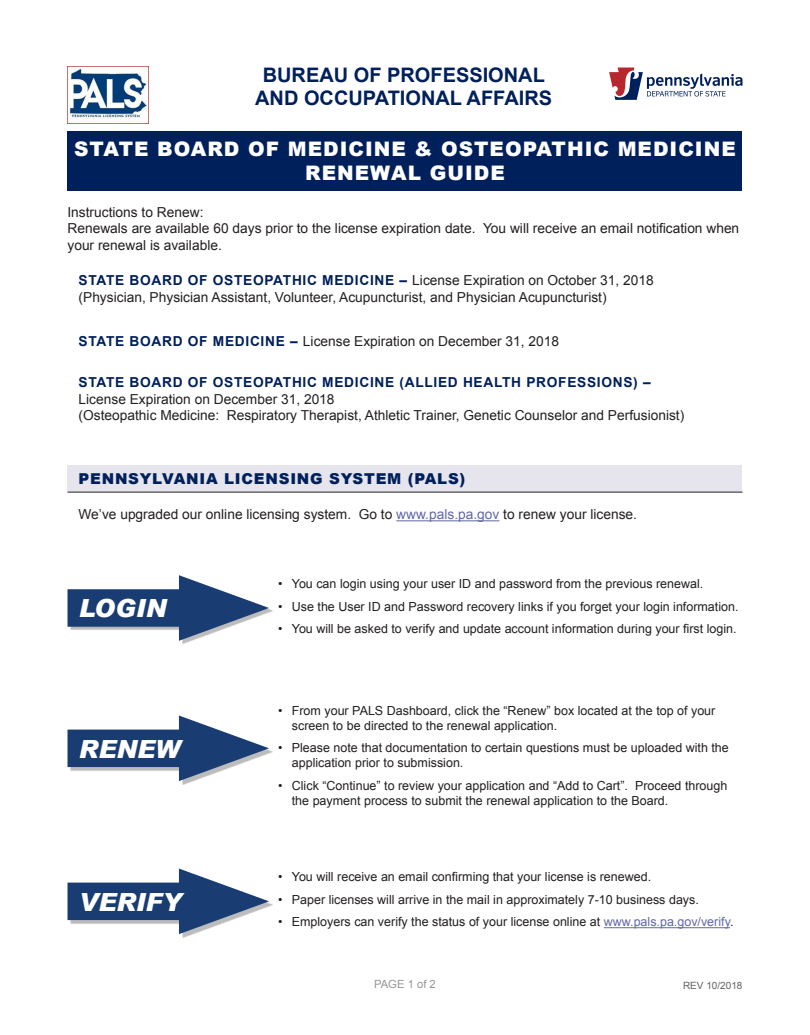
<style>
.page{position:relative;width:810px;height:1035px;background:#fff}
.page>*{position:absolute;margin:0;border:0;box-sizing:border-box;transform-origin:0 0}
.t1{font:italic 900 25px "Arial";color:#fff}
.t2{font:900 20px "Arial";letter-spacing:.05em;color:#fff}
.t3{font:700 20px "Arial";color:#00205b}
.t4{font:900 15px "Arial";letter-spacing:.05em;color:#00205b}
.t5{font:13.75px/16.5px "Arial";color:#231f20}
.t6{font:700 13.75px "Arial";letter-spacing:.05em;color:#00205b}
.t7{font:12.5px "Arial";color:#231f20}
.t8{font:11.25px "Arial";color:#939598}
.t9{font:10px "Arial";color:#636366}
.s1{font-weight:700;color:#00205b}
.s2{color:#6168a7}
</style>
<div class="page">
<div style="left:68px;top:131px;width:674px;height:60px;background:#00205b"></div>
<div style="left:68px;top:465px;width:674px;height:27px;background:#e6e5ee"></div>
<hr style="left:68px;top:492px;width:674px;height:1px;background:#231f20">
<hr style="left:396px;top:520px;width:103px;height:1px;background:#6168a7">
<div style="left:70px;top:578px;width:203px;height:67px;background:#231f20;opacity:.3"></div>
<div style="left:68px;top:589px;width:141px;height:38px;background:#193d73"></div>
<svg style="left:179px;top:575px;width:90px;height:66px"></svg>
<div style="left:70px;top:718px;width:203px;height:67px;background:#231f20;opacity:.3"></div>
<div style="left:68px;top:730px;width:141px;height:37px;background:#193d73"></div>
<svg style="left:179px;top:716px;width:90px;height:65px"></svg>
<div style="left:70px;top:871px;width:203px;height:67px;background:#231f20;opacity:.3"></div>
<div style="left:68px;top:883px;width:141px;height:37px;background:#193d73"></div>
<svg style="left:179px;top:869px;width:90px;height:65px"></svg>
<hr style="left:604px;top:927px;width:126px;height:1px;background:#6168a7">
<svg style="left:609px;top:68px;width:133px;height:32px"></svg>
<img style="left:68px;top:66px;width:80px;height:58px">
<p class="t3" style="left:263px;top:62px;width:284px">BUREAU OF PROFESSIONAL</p>
<p class="t3" style="left:255px;top:84px;width:299px">AND OCCUPATIONAL AFFAIRS</p>
<p class="t2" style="left:74px;top:134px;width:663px">STATE BOARD OF MEDICINE &amp; OSTEOPATHIC MEDICINE</p>
<p class="t2" style="left:305px;top:158px;width:201px">RENEWAL GUIDE</p>
<p class="t5" style="left:68px;top:204px;width:138px">Instructions to Renew:</p>
<p class="t5" style="left:68px;top:221px;width:673px">Renewals are available 60 days prior to the license expiration date. You will receive an email notification when your renewal is available.</p>
<p class="t5" style="left:79px;top:272px;width:577px"><span class="s1">STATE BOARD OF OSTEOPATHIC MEDICINE –</span> License Expiration on October 31, 2018</p>
<p class="t5" style="left:79px;top:289px;width:530px">(Physician, Physician Assistant, Volunteer, Acupuncturist, and Physician Acupuncturist)</p>
<p class="t5" style="left:79px;top:333px;width:482px"><span class="s1">STATE BOARD OF MEDICINE –</span> License Expiration on December 31, 2018</p>
<p class="t6" style="left:79px;top:373px;width:574px">STATE BOARD OF OSTEOPATHIC MEDICINE (ALLIED HEALTH PROFESSIONS) –</p>
<p class="t5" style="left:79px;top:391px;width:258px">License Expiration on December 31, 2018</p>
<p class="t5" style="left:79px;top:407px;width:607px">(Osteopathic Medicine: Respiratory Therapist, Athletic Trainer, Genetic Counselor and Perfusionist)</p>
<p class="t4" style="left:79px;top:467px;width:388px">PENNSYLVANIA LICENSING SYSTEM (PALS)</p>
<p class="t5" style="left:79px;top:506px;width:560px">We’ve upgraded our online licensing system. Go to <span class="s2">www.pals.pa.gov</span> to renew your license.</p>
<p class="t1" style="left:79px;top:593px;width:89px">LOGIN</p>
<p class="t1" style="left:79px;top:733px;width:103px">RENEW</p>
<p class="t1" style="left:79px;top:886px;width:104px">VERIFY</p>
<p class="t7" style="left:278px;top:575px;width:427px">• You can login using your user ID and password from the previous renewal.</p>
<p class="t7" style="left:278px;top:598px;width:462px">• Use the User ID and Password recovery links if you forget your login information.</p>
<p class="t7" style="left:278px;top:620px;width:460px">• You will be asked to verify and update account information during your first login.</p>
<p class="t7" style="left:278px;top:702px;width:439px">• From your PALS Dashboard, click the “Renew” box located at the top of your</p>
<p class="t7" style="left:292px;top:717px;width:267px">screen to be directed to the renewal application.</p>
<p class="t7" style="left:278px;top:740px;width:452px">• Please note that documentation to certain questions must be uploaded with the</p>
<p class="t7" style="left:292px;top:755px;width:173px">application prior to submission.</p>
<p class="t7" style="left:278px;top:777px;width:451px">• Click “Continue” to review your application and “Add to Cart”. Proceed through</p>
<p class="t7" style="left:292px;top:792px;width:378px">the payment process to submit the renewal application to the Board.</p>
<p class="t7" style="left:278px;top:869px;width:375px">• You will receive an email confirming that your license is renewed.</p>
<p class="t7" style="left:278px;top:891px;width:422px">• Paper licenses will arrive in the mail in approximately 7-10 business days.</p>
<p class="t7" style="left:278px;top:914px;width:457px">• Employers can verify the status of your license online at <span class="s2">www.pals.pa.gov/verify</span>.</p>
<p class="t8" style="left:374px;top:977px;width:63px">PAGE 1 of 2</p>
<p class="t9" style="left:683px;top:979px;width:61px">REV 10/2018</p>
</div>
